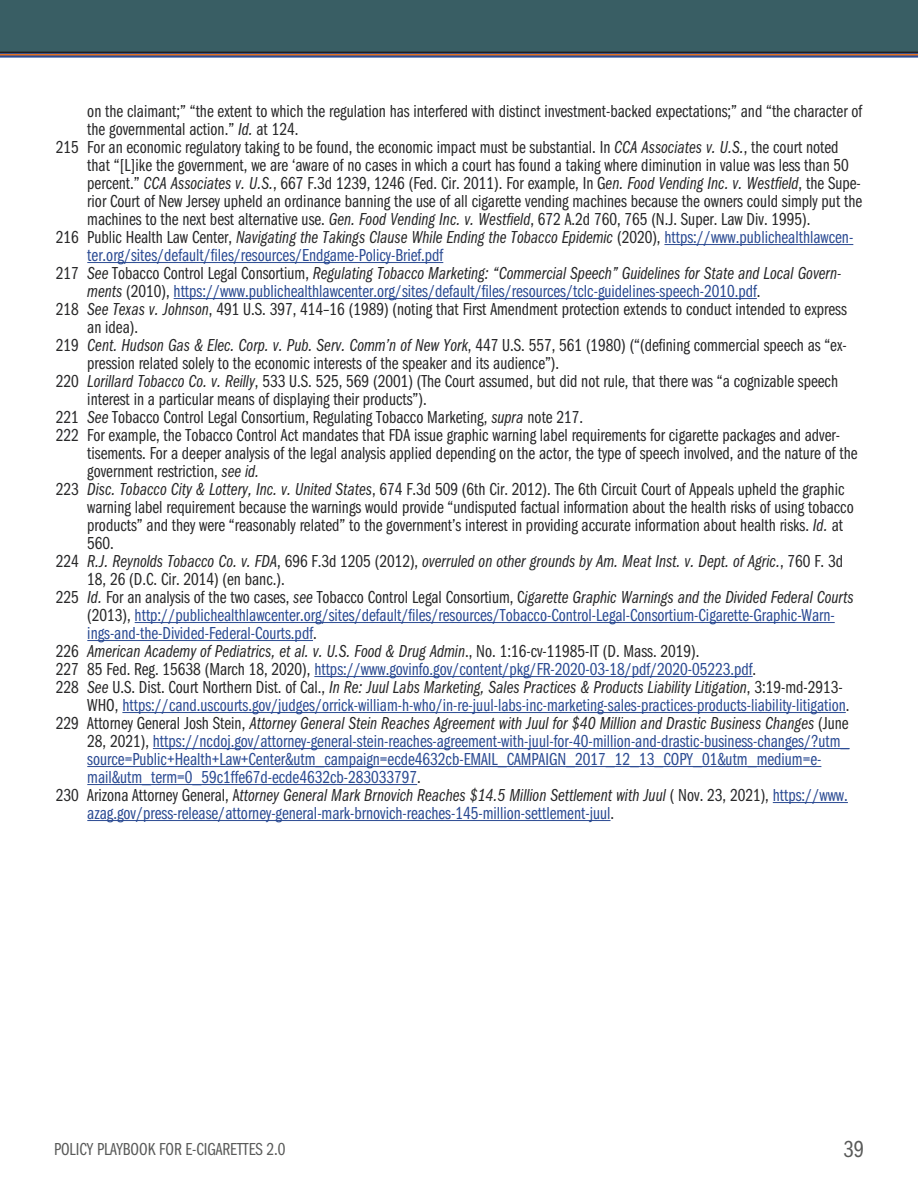
<style>
.page{position:relative;width:918px;height:1188px;background:#fff}
.page>*{position:absolute;margin:0;border:0;box-sizing:border-box;transform-origin:0 0}
.t1{font:24px "Franklin Gothic LT Pro Bk Cm";color:#595a59}
.t2{font:18px/18px "Franklin Gothic LT Pro Bk Cm";color:#282829}
.t3{font:18px/18px "Franklin Gothic LT Pro Bk Cm";color:#2b4b93}
.t4{font:18px/18px "Franklin Gothic LT Pro Bk Cm It";color:#282829}
.t5{font:18px "Franklin Gothic LT Pro Bk Cm";color:#595a59}
.s1{font-family:"Franklin Gothic LT Pro Bk Cm It"}
.s2{color:#282829}
.s3{font-family:"Franklin Gothic LT Pro Bk Cm It";color:#282829}
.s4{font-family:"Franklin Gothic LT Pro Bk Cm"}
</style>
<div class="page">
<svg style="left:0;top:53px;width:918px;height:5px;background:#5b648f"></svg>
<hr style="left:0;top:54px;width:918px;height:1px;background:#e57325">
<div style="left:0;top:0;width:918px;height:53px;background:#395e64"></div>
<hr style="left:664px;top:244px;width:189px;height:1px;background:#2b4b93">
<hr style="left:87px;top:262px;width:356px;height:1px;background:#2b4b93">
<hr style="left:174px;top:298px;width:583px;height:1px;background:#2b4b93">
<hr style="left:135px;top:622px;width:700px;height:1px;background:#2b4b93">
<hr style="left:87px;top:640px;width:226px;height:1px;background:#2b4b93">
<hr style="left:314px;top:676px;width:439px;height:1px;background:#2b4b93">
<hr style="left:122px;top:712px;width:724px;height:1px;background:#2b4b93">
<hr style="left:153px;top:748px;width:697px;height:1px;background:#2b4b93">
<hr style="left:87px;top:766px;width:734px;height:1px;background:#2b4b93">
<hr style="left:87px;top:784px;width:330px;height:1px;background:#2b4b93">
<hr style="left:773px;top:802px;width:75px;height:1px;background:#2b4b93">
<hr style="left:87px;top:820px;width:524px;height:1px;background:#2b4b93">
<p class="t2" style="left:87px;top:102px;width:776px">on the claimant;” “the extent to which the regulation has interfered with distinct investment-backed expectations;” and “the character of the governmental action.” <span class="s1">Id.</span> at 124.</p>
<p class="t2" style="left:87px;top:138px;width:776px;text-indent:-32px">215 For an economic regulatory taking to be found, the economic impact must be substantial. In <span class="s1">CCA Associates v. U.S.</span>, the court noted that “[L]ike the government, we are ‘aware of no cases in which a court has found a taking where diminution in value was less than 50 percent.” <span class="s1">CCA Associates v. U.S.</span>, 667 F.3d 1239, 1246 (Fed. Cir. 2011). For example, In G<span class="s1">en. Food Vending Inc. v. Westfield</span>, the Supe&shy;rior Court of New Jersey upheld an ordinance banning the use of all cigarette vending machines because the owners could simply put the machines to the next best alternative use. <span class="s1">Gen. Food Vending Inc. v. Westfield</span>, 672 A.2d 760, 765 (N.J. Super. Law Div. 1995).</p>
<p class="t3" style="left:87px;top:228px;width:768px;text-indent:-32px"><span class="s2">216 Public Health Law Center,</span> <span class="s3">Navigating the Takings Clause While Ending the Tobacco Epidemic</span> <span class="s2">(2020),</span> https://www.publichealthlawcen&shy;ter.org/sites/default/files/resources/Endgame-Policy-Brief.pdf</p>
<p class="t3" style="left:87px;top:264px;width:756px;text-indent:-32px"><span class="s2">217</span> <span class="s3">See</span> <span class="s2">Tobacco Control Legal Consortium,</span> <span class="s3">Regulating Tobacco Marketing: “Commercial Speech” Guidelines for State and Local Govern&shy;ments</span> <span class="s2">(2010),</span> https://www.publichealthlawcenter.org/sites/default/files/resources/tclc-guidelines-speech-2010.pdf<span class="s2">.</span></p>
<p class="t2" style="left:87px;top:300px;width:761px;text-indent:-32px">218 <span class="s1">See Texas v. Johnson</span>, 491 U.S. 397, 414–16 (1989) (noting that First Amendment protection extends to conduct intended to express an idea).</p>
<p class="t2" style="left:87px;top:336px;width:761px;text-indent:-32px">219 <span class="s1">Cent. Hudson Gas &amp; Elec. Corp. v. Pub. Serv. Comm’n of New York</span>, 447 U.S. 557, 561 (1980) (“(defining commercial speech as “ex&shy;pression related solely to the economic interests of the speaker and its audience”).</p>
<p class="t2" style="left:87px;top:372px;width:752px;text-indent:-32px">220 <span class="s1">Lorillard Tobacco Co. v. Reilly</span>, 533 U.S. 525, 569 (2001) (The Court assumed, but did not rule, that there was “a cognizable speech interest in a particular means of displaying their products”).</p>
<p class="t2" style="left:56px;top:408px;width:529px">221 <span class="s1">See</span> Tobacco Control Legal Consortium, Regulating Tobacco Marketing, <span class="s1">supra</span> note 217.</p>
<p class="t2" style="left:87px;top:426px;width:772px;text-indent:-32px">222 For example, the Tobacco Control Act mandates that FDA issue graphic warning label requirements for cigarette packages and adver&shy;tisements. For a deeper analysis of the legal analysis applied depending on the actor, the type of speech involved, and the nature of the government restriction, <span class="s1">see id.</span></p>
<p class="t2" style="left:87px;top:480px;width:768px;text-indent:-32px">223 <span class="s1">Disc. Tobacco City &amp; Lottery, Inc. v. United States</span>, 674 F.3d 509 (6th Cir. 2012). The 6th Circuit Court of Appeals upheld the graphic warning label requirement because the warnings would provide “undisputed factual information about the health risks of using tobacco products” and they were “reasonably related” to the government’s interest in providing accurate information about health risks. <span class="s1">Id.</span> at 560.</p>
<p class="t4" style="left:87px;top:552px;width:757px;text-indent:-32px"><span class="s4">224</span> R.J. Reynolds Tobacco Co. v. FDA<span class="s4">, 696 F.3d 1205 (2012),</span> overruled on other grounds by Am. Meat Inst. v. Dept. of Agric.<span class="s4">, 760 F. 3d<br>18, 26 (D.C. Cir. 2014) (en banc.).</span></p>
<p class="t3" style="left:87px;top:588px;width:768px;text-indent:-32px"><span class="s2">225</span> <span class="s3">Id.</span> <span class="s2">For an analysis of the two cases,</span> <span class="s3">see</span> <span class="s2">Tobacco Control Legal Consortium, C</span><span class="s3">igarette Graphic Warnings and the Divided Federal Courts </span><span class="s2">(2013),</span> http://publichealthlawcenter.org/sites/default/files/resources/Tobacco-Control-Legal-Consortium-Cigarette-Graphic-Warn&shy;ings-and-the-Divided-Federal-Courts.pdf<span class="s2">.</span></p>
<p class="t4" style="left:56px;top:642px;width:645px"><span class="s4">226</span> American Academy of Pediatrics, et al. v. U.S. Food &amp; Drug Admin<span class="s4">., No. 1:16-cv-11985-IT (D. Mass. 2019).</span></p>
<p class="t3" style="left:56px;top:660px;width:702px"><span class="s2">227 85 Fed. Reg. 15638 (March 18, 2020),</span> https://www.govinfo.gov/content/pkg/FR-2020-03-18/pdf/2020-05223.pdf<span class="s2">.</span></p>
<p class="t3" style="left:87px;top:678px;width:764px;text-indent:-32px"><span class="s2">228</span> <span class="s3">See</span> <span class="s2">U.S. Dist. Court Northern Dist. of Cal.,</span> <span class="s3">In Re: Juul Labs Marketing, Sales Practices &amp; Products Liability Litigation</span><span class="s2">, 3:19-md-2913-<br>WHO,</span> https://cand.uscourts.gov/judges/orrick-william-h-who/in-re-juul-labs-inc-marketing-sales-practices-products-liability-litigation<span class="s2">.</span></p>
<p class="t3" style="left:87px;top:714px;width:764px;text-indent:-32px"><span class="s2">229 Attorney General Josh Stein,</span> <span class="s3">Attorney General Stein Reaches Agreement with Juul for $40 Million and Drastic Business Changes</span> <span class="s2">(June 28, 2021),</span> https://ncdoj.gov/attorney-general-stein-reaches-agreement-with-juul-for-40-million-and-drastic-business-changes/?utm_ source=Public+Health+Law+Center&amp;utm_campaign=ecde4632cb-EMAIL_CAMPAIGN_2017_12_13_COPY_01&amp;utm_medium=e&shy;mail&amp;utm_term=0_59c1ffe67d-ecde4632cb-283033797<span class="s2">.</span></p>
<p class="t3" style="left:87px;top:786px;width:762px;text-indent:-32px"><span class="s2">230 Arizona Attorney General, A</span><span class="s3">ttorney General Mark Brnovich Reaches $14.5 Million Settlement with Juul</span> <span class="s2">( Nov. 23, 2021),</span> https://www. azag.gov/press-release/attorney-general-mark-brnovich-reaches-145-million-settlement-juul<span class="s2">.</span></p>
<p class="t5" style="left:54px;top:1139px;width:233px">POLICY PLAYBOOK FOR E-CIGARETTES 2.0</p>
<h1 class="t1" style="left:844px;top:1136px;width:22px">39</h1>
</div>
